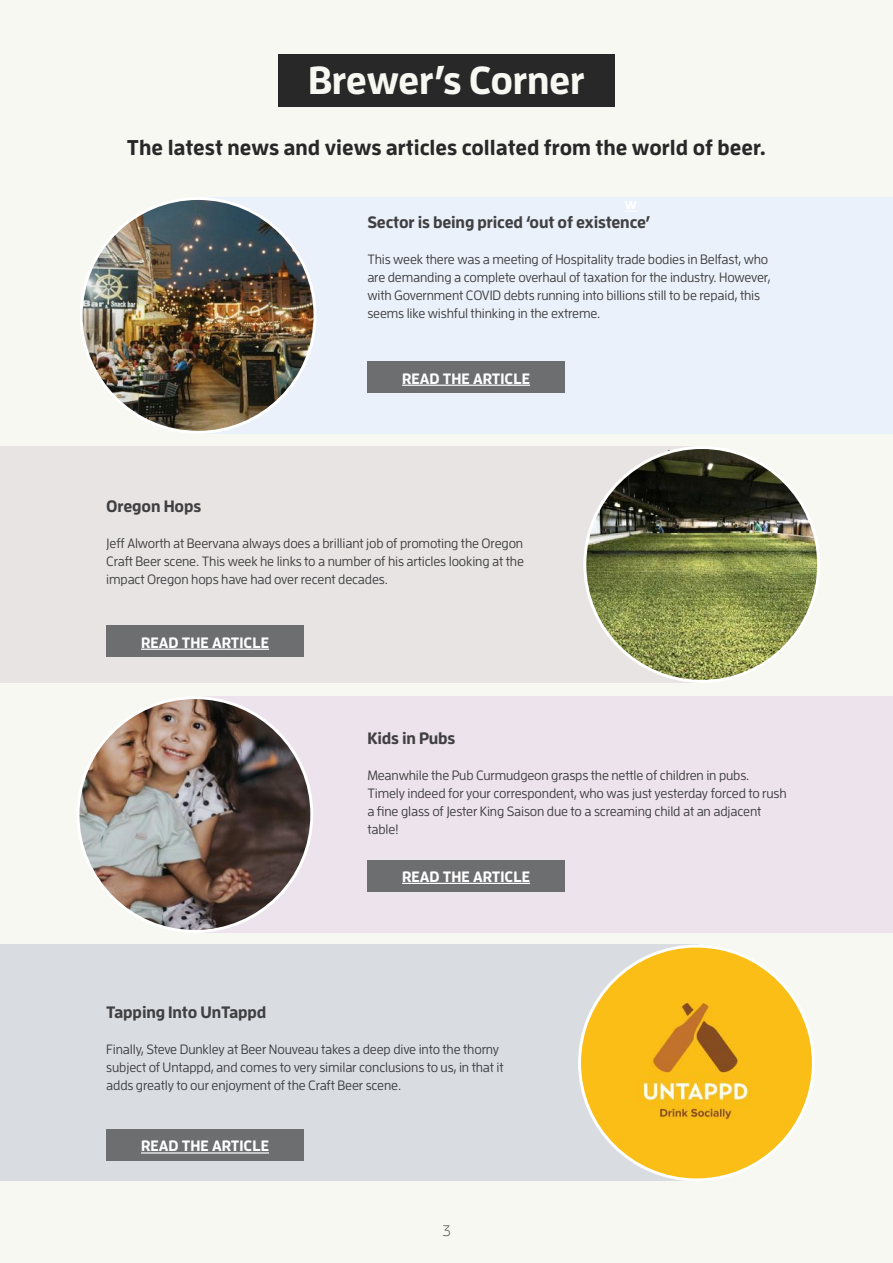
<style>
.page{position:relative;width:893px;height:1263px;background:#f7f8f1}
.page>*{position:absolute;margin:0;border:0;box-sizing:border-box;transform-origin:0 0}
.t1{font:700 39px "Enzo OT";letter-spacing:-.01em;color:#f7f8f1}
.t2{font:700 21.3px "Enzo OT";color:#282829}
.t3{font:700 16.5px "Enzo OT";letter-spacing:-.01em;color:#404042}
.t4{font:700 15px "Enzo OT";color:#fff}
.t5{font:300 15px "Enzo OT";color:#282829}
.t6{font:500 13.5px/18px "Enzo OT";letter-spacing:-.01em;color:#404042}
</style>
<div class="page">
<div style="left:278px;top:54px;width:337px;height:53px;background:#282829"></div>
<div style="left:194px;top:197px;width:699px;height:237px;background:#ebf1fa"></div>
<svg style="left:625px;top:211px;width:12px;height:1px"></svg>
<img style="left:81px;top:198px;width:234px;height:234px;border-radius:117px">
<div style="left:0;top:446px;width:699px;height:237px;background:#e9e4e4"></div>
<img style="left:585px;top:447px;width:234px;height:234px;border-radius:117px">
<div style="left:196px;top:696px;width:697px;height:237px;background:#ede3ec"></div>
<img style="left:78px;top:698px;width:234px;height:233px;border-radius:117px">
<div style="left:0;top:944px;width:699px;height:237px;background:#d9dde2"></div>
<img style="left:580px;top:946px;width:233px;height:234px;border-radius:117px">
<div style="left:106px;top:1129px;width:198px;height:32px;background:#6d6e70"></div>
<hr style="left:141px;top:1152px;width:128px;height:1px;background:#fff">
<div style="left:367px;top:860px;width:198px;height:31px;background:#6d6e70"></div>
<hr style="left:402px;top:883px;width:128px;height:1px;background:#fff">
<div style="left:106px;top:625px;width:198px;height:32px;background:#6d6e70"></div>
<hr style="left:141px;top:649px;width:128px;height:1px;background:#fff">
<div style="left:367px;top:361px;width:198px;height:32px;background:#6d6e70"></div>
<hr style="left:402px;top:385px;width:128px;height:1px;background:#fff">
<h1 class="t1" style="left:308px;top:55px;width:278px">Brewer’s Corner</h1>
<h2 class="t2" style="left:127px;top:134px;width:640px">The latest news and views articles collated from the world of beer.</h2>
<p class="t3" style="left:367px;top:211px;width:285px">Sector is being priced ‘out of existence’</p>
<p class="t6" style="left:367px;top:250px;width:405px">This week there was a meeting of Hospitality trade bodies in Belfast, who are demanding a complete overhaul of taxation for the industry. However, with Government COVID debts running into billions still to be repaid, this seems like wishful thinking in the extreme.</p>
<p class="t4" style="left:402px;top:369px;width:129px">READ THE ARTICLE</p>
<p class="t3" style="left:106px;top:495px;width:96px">Oregon Hops</p>
<p class="t6" style="left:106px;top:534px;width:419px;text-align:justify">Jeff Alworth at Beervana always does a brilliant job of promoting the Oregon Craft Beer scene. This week he links to a number of his articles looking at the impact Oregon hops have had over recent decades.</p>
<p class="t4" style="left:141px;top:633px;width:129px">READ THE ARTICLE</p>
<p class="t3" style="left:367px;top:728px;width:90px">Kids in Pubs</p>
<p class="t6" style="left:367px;top:766px;width:421px">Meanwhile the Pub Curmudgeon grasps the nettle of children in pubs.<br>Timely indeed for your correspondent, who was just yesterday forced to rush a fine glass of Jester King Saison due to a screaming child at an adjacent table!</p>
<p class="t4" style="left:402px;top:867px;width:129px">READ THE ARTICLE</p>
<p class="t3" style="left:106px;top:1002px;width:162px">Tapping Into UnTappd</p>
<p class="t6" style="left:106px;top:1040px;width:399px">Finally, Steve Dunkley at Beer Nouveau takes a deep dive into the thorny subject of Untappd, and comes to very similar conclusions to us, in that it adds greatly to our enjoyment of the Craft Beer scene.</p>
<p class="t4" style="left:141px;top:1136px;width:129px">READ THE ARTICLE</p>
<p class="t5" style="left:442px;top:1222px;width:10px">3</p>
</div>
